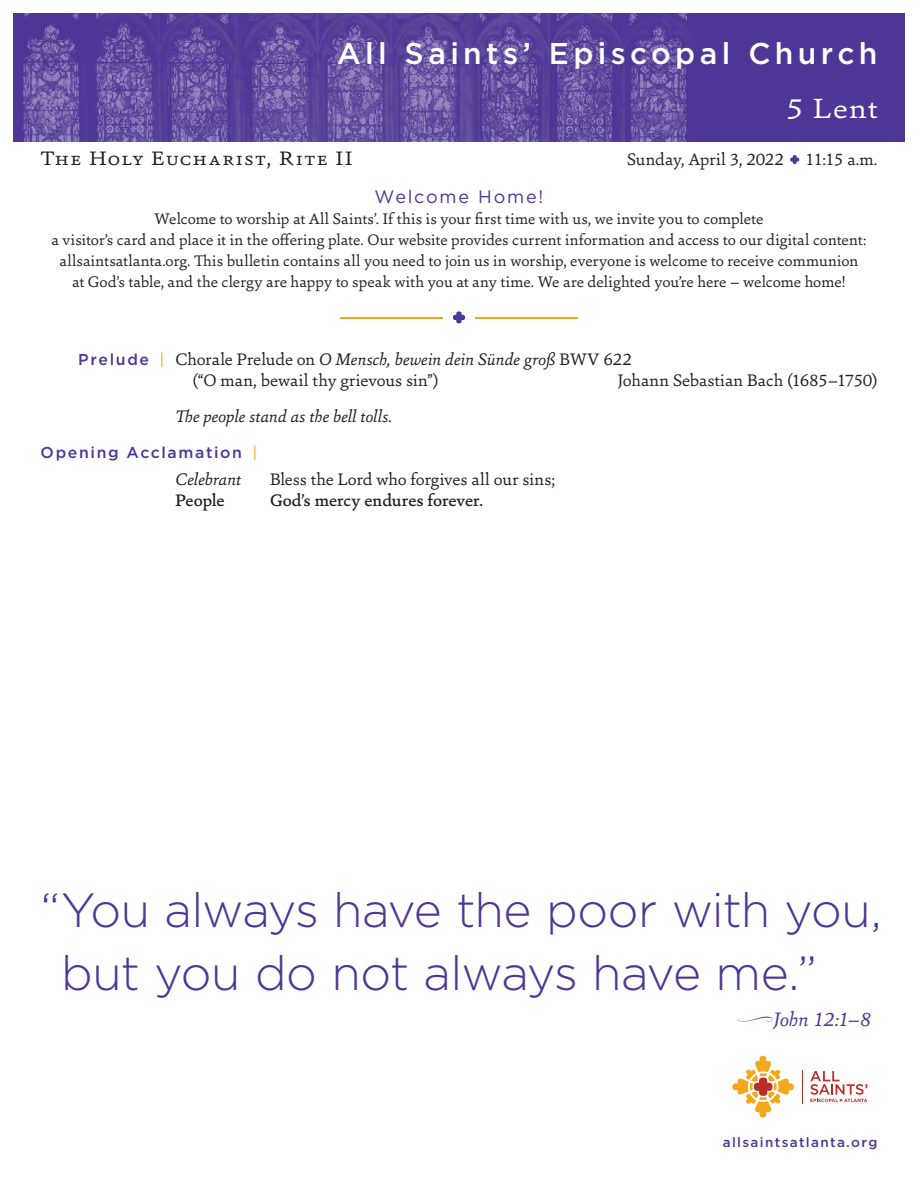
<style>
.page{position:relative;width:918px;height:1188px;background:#fff}
.page>*{position:absolute;margin:0;border:0;box-sizing:border-box;transform-origin:0 0}
.t1{font:300 48px/63px "Gotham";letter-spacing:-.025em;color:#4e3696}
.t2{font:500 30px "Gotham";letter-spacing:.145em;color:#fff}
.t3{font:30px "Sina";color:#fff;scale:1.1 1}
.t4{font:21px "Sina";letter-spacing:.08em;color:#231f20;scale:1.1 1}
.t5{font:italic 21px "Sina";letter-spacing:-.015em;color:#4e3696}
.t6{font:500 21px "Sina";color:#f5a81c;scale:10 1}
.t7{font:18px/21px "Sina";letter-spacing:-.005em;color:#231f20}
.t8{font:italic 18px "Sina";letter-spacing:-.005em;color:#231f20}
.t9{font:500 18px "Sina";letter-spacing:-.005em;color:#231f20}
.t10{font:18px "Gotham";letter-spacing:.1em;color:#4e3696}
.t11{font:16.5px/21px "Sina";letter-spacing:.005em;color:#231f20;text-align:center}
.t12{font:500 15.75px "Gotham";letter-spacing:.105em;color:#4e3696}
.t13{font:500 13.5px "Gotham";letter-spacing:.1em;color:#4e3696}
.s1{font-family:"Gotham";font-weight:500;font-size:15.75px;color:#4e3696}
.s2{font-family:"Gotham";font-weight:500;font-size:15.75px;color:#f5a81c}
.s3{font-style:italic}
.s4{color:#f5a81c}
.s5{font-family:"Type Embellishments Two";font-style:normal}
</style>
<div class="page">
<img style="left:14px;top:14px;width:890px;height:128px">
<svg style="left:453px;top:311px;width:12px;height:12px"></svg>
<svg style="left:790px;top:155px;width:9px;height:9px"></svg>
<svg style="left:732px;top:1056px;width:62px;height:61px"></svg>
<hr style="left:803px;top:1070px;width:1px;height:33px;background:#bc2d2c">
<svg style="left:810px;top:1071px;width:57px;height:31px"></svg>
<p class="t2" style="left:337px;top:34px;width:542px">All Saints’ Episcopal Church</p>
<p class="t3" style="left:786px;top:89px;width:85px">5 Lent</p>
<p class="t4" style="left:40px;top:144px;width:285px">The Holy Eucharist, Rite II</p>
<p class="t7" style="left:627px;top:148px;width:252px">Sunday, April 3, 2022 11:15 a.m.</p>
<p class="t10" style="left:375px;top:186px;width:170px">Welcome Home!</p>
<p class="t11" style="left:52px;top:208px;width:816px">Welcome to worship at All Saints’. If this is your first time with us, we invite you to complete<br>a visitor’s card and place it in the offering plate. Our website provides current information and access to our digital content: allsaintsatlanta.org. This bulletin contains all you need to join us in worship, everyone is welcome to receive communion at God’s table, and the clergy are happy to speak with you at any time. We are delighted you’re here – welcome home!</p>
<p class="t6" style="left:329px;top:302px;width:27px">––</p>
<p class="t7" style="left:193px;top:348px;width:441px;text-indent:-115px"><span class="s1">Prelude</span> <span class="s2">|</span> Chorale Prelude on <span class="s3">O Mensch, bewein dein Sünde groß</span> BWV 622 (“O man, bewail thy grievous sin”)</p>
<p class="t7" style="left:618px;top:369px;width:261px">Johann Sebastian Bach (1685–1750)</p>
<p class="t8" style="left:176px;top:404px;width:218px">The people stand as the bell tolls.</p>
<p class="t12" style="left:40px;top:442px;width:218px">Opening Acclamation <span class="s4">|</span></p>
<p class="t8" style="left:176px;top:467px;width:67px">Celebrant</p>
<p class="t7" style="left:270px;top:468px;width:287px">Bless the Lord who forgives all our sins;</p>
<p class="t9" style="left:176px;top:488px;width:51px">People</p>
<p class="t9" style="left:270px;top:488px;width:214px">God’s mercy endures forever.</p>
<p class="t1" style="left:61px;top:877px;width:822px;text-indent:-21px">“You always have the poor with you, but you do not always have me.”</p>
<p class="t5" style="left:737px;top:1006px;width:136px"><span class="s5">=</span>John 12:1–8</p>
<p class="t13" style="left:723px;top:1134px;width:156px">allsaintsatlanta.org</p>
</div>
